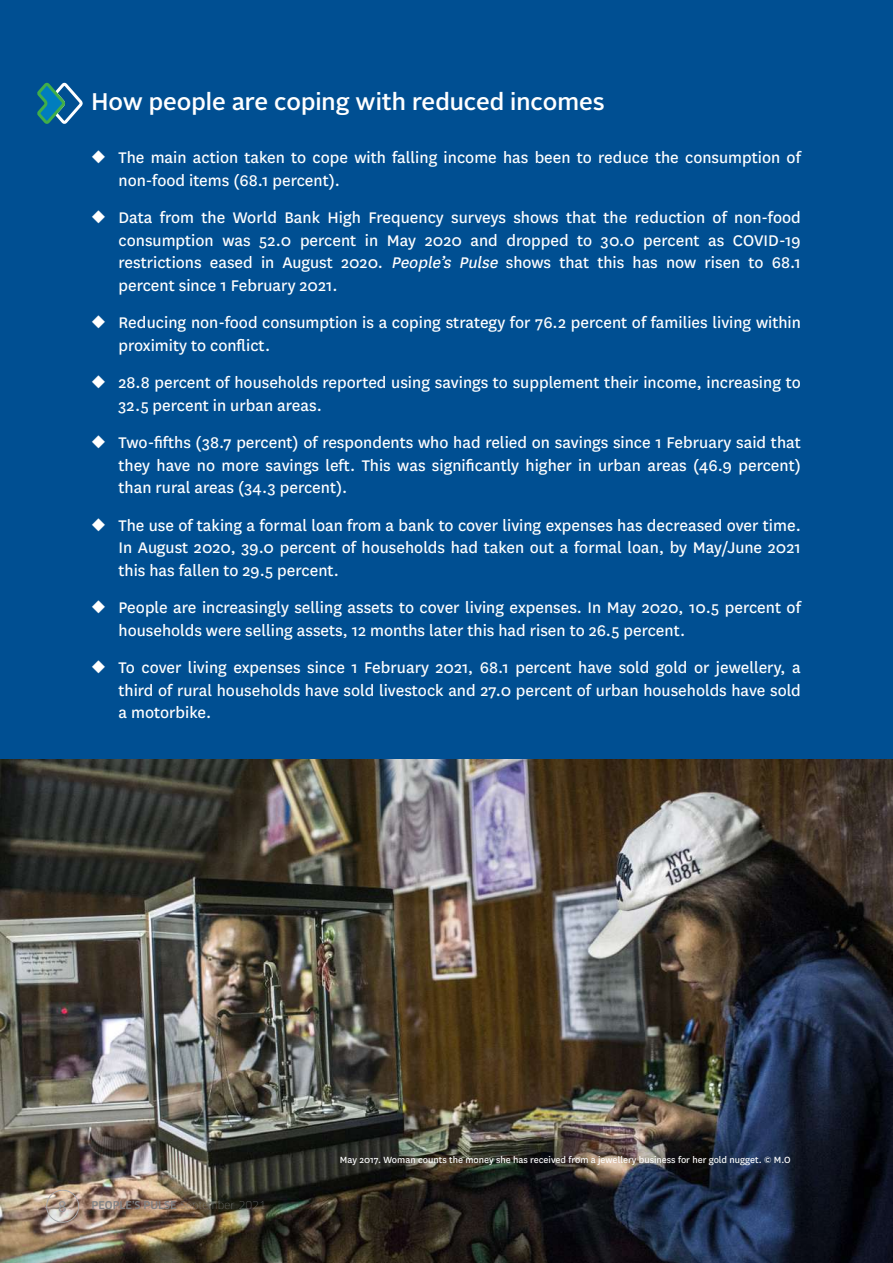
<style>
.page{position:relative;width:893px;height:1263px;background:#004f92}
.page>*{position:absolute;margin:0;border:0;box-sizing:border-box;transform-origin:0 0}
.t1{font:500 24px "Alright Sans";color:#fff}
.t2{font:18px/22.5px "National";color:#fff}
.t3{font:16.5px "Myriad Pro";color:#939598}
.t4{font:10.5px "National";color:#fff}
.t5{font:500 10.5px "Clan OT";color:#808285}
.s1{font-style:italic}
.s2{font-weight:100}
</style>
<div class="page">
<img style="left:0;top:760px;width:893px;height:503px">
<svg style="left:37px;top:82px;width:46px;height:42px"></svg>
<div style="left:46px;top:1190px;width:33px;height:32px;border:1px solid #a8a9ad;border-radius:50%"></div>
<h1 class="t1" style="left:92px;top:85px;width:515px">How people are coping with reduced incomes</h1>
<p class="t2" style="left:118px;top:146px;width:684px;text-indent:-27px">◆ The main action taken to cope with falling income has been to reduce the consumption of non-food items (68.1 percent).</p>
<p class="t2" style="left:118px;top:206px;width:684px;text-align:justify;text-indent:-27px">◆ Data from the World Bank High Frequency surveys shows that the reduction of non-food consumption was 52.0 percent in May 2020 and dropped to 30.0 percent as COVID-19 restrictions eased in August 2020. <span class="s1">People’s Pulse</span> shows that this has now risen to 68.1 percent since 1 February 2021.</p>
<p class="t2" style="left:118px;top:311px;width:684px;text-indent:-27px">◆ Reducing non-food consumption is a coping strategy for 76.2 percent of families living within proximity to conflict.</p>
<p class="t2" style="left:118px;top:371px;width:684px;text-indent:-27px">◆ 28.8 percent of households reported using savings to supplement their income, increasing to<br>32.5 percent in urban areas.</p>
<p class="t2" style="left:118px;top:431px;width:684px;text-align:justify;text-indent:-27px">◆ Two-fifths (38.7 percent) of respondents who had relied on savings since 1 February said that they have no more savings left. This was significantly higher in urban areas (46.9 percent) than rural areas (34.3 percent).</p>
<p class="t2" style="left:118px;top:513px;width:684px;text-align:justify;text-indent:-27px">◆ The use of taking a formal loan from a bank to cover living expenses has decreased over time.<br>In August 2020, 39.0 percent of households had taken out a formal loan, by May/June 2021 this has fallen to 29.5 percent.</p>
<p class="t2" style="left:118px;top:596px;width:684px;text-indent:-27px">◆ People are increasingly selling assets to cover living expenses. In May 2020, 10.5 percent of households were selling assets, 12 months later this had risen to 26.5 percent.</p>
<p class="t2" style="left:118px;top:656px;width:684px;text-align:justify;text-indent:-27px">◆ To cover living expenses since 1 February 2021, 68.1 percent have sold gold or jewellery, a third of rural households have sold livestock and 27.0 percent of urban households have sold a motorbike.</p>
<p class="t3" style="left:58px;top:1196px;width:10px">8</p>
<p class="t5" style="left:92px;top:1199px;width:176px">PEOPLE’S PULSE <span class="s2">September 2021</span></p>
<p class="t4" style="left:340px;top:1153px;width:452px">May 2017. Woman counts the money she has received from a jewellery business for her gold nugget. © M.O</p>
</div>
